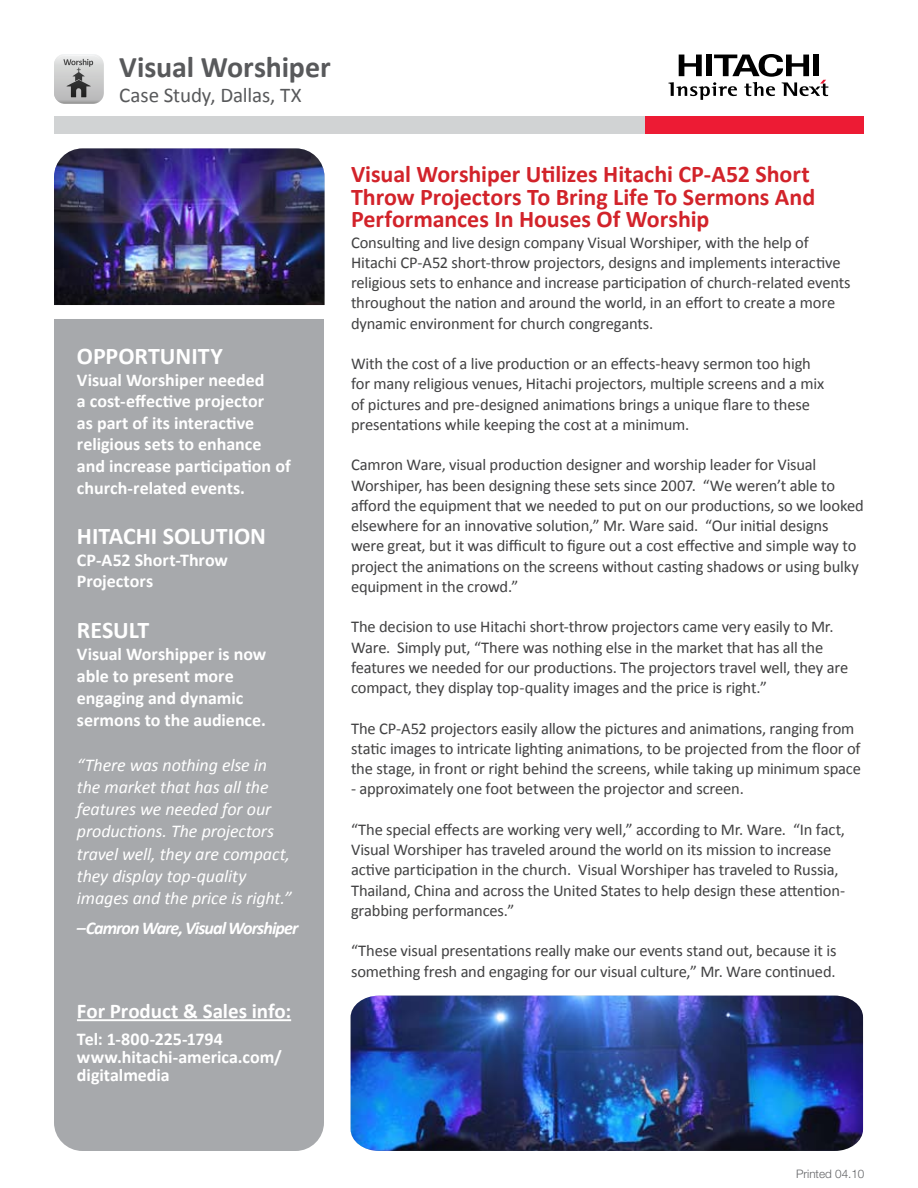
<style>
.page{position:relative;width:918px;height:1188px;background:#fff}
.page>*{position:absolute;margin:0;border:0;box-sizing:border-box;transform-origin:0 0}
.t1{font:700 30px "Calibri";letter-spacing:-.005em;color:#58595b}
.t2{font:700 24px/22.5px "Calibri";letter-spacing:-.005em;color:#d2232a}
.t3{font:700 24px "Calibri";color:#fff}
.t4{font:700 21px "Calibri";color:#fff}
.t5{font:21px "Calibri";letter-spacing:-.01em;color:#58595b}
.t6{font:700 18px/21.6px "Calibri";color:#fff}
.t7{font:italic 18px/22.2px "Calibri";letter-spacing:-.005em;color:#fff}
.t8{font:italic 700 18px "Calibri";letter-spacing:-.05em;color:#fff}
.t9{font:16.5px/20.2px "Calibri";letter-spacing:-.01em;color:#414142}
.t10{font:300 11.7px "Helvetica Neue";color:#636467}
</style>
<div class="page">
<div style="left:54px;top:116px;width:591px;height:18px;background:#d1d3d4"></div>
<svg style="left:668px;top:54px;width:160px;height:46px"></svg>
<div style="left:646px;top:116px;width:218px;height:18px;background:#ed1b34"></div>
<div style="left:54px;top:319px;width:270px;height:832px;background:#a7a9ac"></div>
<svg style="left:54px;top:54px;width:50px;height:50px;background:#b9b9b9"></svg>
<hr style="left:77px;top:1019px;width:214px;height:2px;background:#fff">
<img style="left:54px;top:148px;width:271px;height:157px">
<img style="left:351px;top:996px;width:512px;height:155px">
<h1 class="t1" style="left:119px;top:48px;width:213px">Visual Worshiper</h1>
<p class="t5" style="left:119px;top:82px;width:184px">Case Study, Dallas, TX</p>
<h2 class="t3" style="left:77px;top:341px;width:147px">OPPORTUNITY</h2>
<p class="t6" style="left:77px;top:368px;width:215px">Visual Worshiper needed<br>a cost-effective projector<br>as part of its interactive religious sets to enhance and increase participation of church-related events.</p>
<h2 class="t3" style="left:77px;top:521px;width:191px">HITACHI SOLUTION</h2>
<p class="t6" style="left:77px;top:548px;width:153px">CP-A52 Short-Throw<br>Projectors</p>
<h2 class="t3" style="left:77px;top:615px;width:74px">RESULT</h2>
<p class="t6" style="left:77px;top:642px;width:191px;line-height:22.2px">Visual Worshipper is now able to present more engaging and dynamic sermons to the audience.</p>
<p class="t7" style="left:77px;top:753px;width:216px">“There was nothing else in the market that has all the features we needed for our productions. The projectors travel well, they are compact, they display top-quality images and the price is right.”</p>
<p class="t8" style="left:77px;top:917px;width:223px">–Camron Ware, Visual Worshiper</p>
<p class="t4" style="left:77px;top:998px;width:216px">For Product &amp; Sales info:</p>
<p class="t6" style="left:77px;top:1029px;width:206px;line-height:18px">Tel: 1-800-225-1794 www.hitachi-america.com/ digitalmedia</p>
<h2 class="t2" style="left:351px;top:162px;width:466px">Visual Worshiper Utilizes Hitachi CP-A52 Short<br>Throw Projectors To Bring Life To Sermons And<br>Performances In Houses Of Worship</h2>
<p class="t9" style="left:351px;top:231px;width:501px">Consulting and live design company Visual Worshiper, with the help of Hitachi CP-A52 short-throw projectors, designs and implements interactive religious sets to enhance and increase participation of church-related events throughout the nation and around the world, in an effort to create a more dynamic environment for church congregants.</p>
<p class="t9" style="left:351px;top:353px;width:475px">With the cost of a live production or an effects-heavy sermon too high for many religious venues, Hitachi projectors, multiple screens and a mix of pictures and pre-designed animations brings a unique flare to these presentations while keeping the cost at a minimum.</p>
<p class="t9" style="left:351px;top:454px;width:514px">Camron Ware, visual production designer and worship leader for Visual Worshiper, has been designing these sets since 2007. “We weren’t able to afford the equipment that we needed to put on our productions, so we looked elsewhere for an innovative solution,” Mr. Ware said. “Our initial designs were great, but it was difficult to figure out a cost effective and simple way to project the animations on the screens without casting shadows or using bulky equipment in the crowd.”</p>
<p class="t9" style="left:351px;top:616px;width:499px">The decision to use Hitachi short-throw projectors came very easily to Mr.<br>Ware. Simply put, “There was nothing else in the market that has all the features we needed for our productions. The projectors travel well, they are compact, they display top-quality images and the price is right.”</p>
<p class="t9" style="left:351px;top:717px;width:511px">The CP-A52 projectors easily allow the pictures and animations, ranging from static images to intricate lighting animations, to be projected from the floor of the stage, in front or right behind the screens, while taking up minimum space</p>
<p class="t9" style="left:351px;top:778px;width:394px">- approximately one foot between the projector and screen.</p>
<p class="t9" style="left:351px;top:819px;width:496px">“The special effects are working very well,” according to Mr. Ware. “In fact, Visual Worshiper has traveled around the world on its mission to increase active participation in the church. Visual Worshiper has traveled to Russia, Thailand, China and across the United States to help design these attention&shy;grabbing performances.”</p>
<p class="t9" style="left:351px;top:940px;width:487px">“These visual presentations really make our events stand out, because it is something fresh and engaging for our visual culture,” Mr. Ware continued.</p>
<p class="t10" style="left:796px;top:1166px;width:70px">Printed 04.10</p>
</div>
